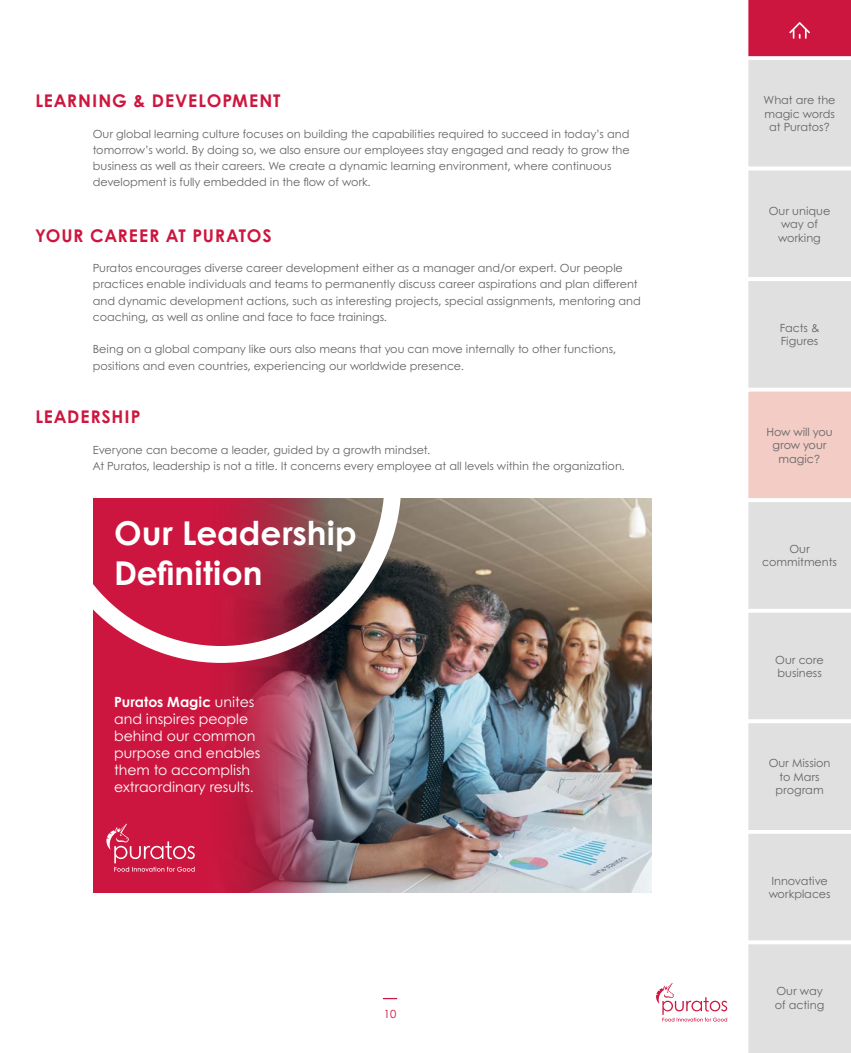
<style>
.page{position:relative;width:851px;height:1053px;background:#fff}
.page>*{position:absolute;margin:0;border:0;box-sizing:border-box;transform-origin:0 0}
.t1{font:700 32.88px/39.4px "Century Gothic";color:#fff}
.t2{font:700 17.5px "Century Gothic";letter-spacing:.055em;color:#cd163f}
.t3{font:14.12px/16.9px "Century Gothic";color:#fff}
.t4{font:11.25px/13.5px "Century Gothic";color:#636466}
.t5{font:11.25px "Century Gothic";color:#cd163f}
.s1{font-weight:700}
</style>
<div class="page">
<div style="left:93px;top:498px;width:558px;height:394px;background:#cd163f"></div>
<img style="left:225px;top:498px;width:426px;height:394px">
<svg style="left:93px;top:498px;width:308px;height:165px"></svg>
<svg style="left:106px;top:823px;width:89px;height:48px"></svg>
<svg style="left:383px;top:998px;width:14px;height:1px"></svg>
<svg style="left:656px;top:983px;width:71px;height:38px"></svg>
<div style="left:748px;top:0;width:102px;height:56px;background:#cd163f"></div>
<svg style="left:789px;top:22px;width:20px;height:17px"></svg>
<svg style="left:748px;top:56px;width:102px;height:996px;background:#e3dfde"></svg>
<h2 class="t2" style="left:35px;top:89px;width:246px">LEARNING &amp; DEVELOPMENT</h2>
<p class="t4" style="left:93px;top:125px;width:538px;line-height:16.2px">Our global learning culture focuses on building the capabilities required to succeed in today’s and tomorrow’s world. By doing so, we also ensure our employees stay engaged and ready to grow the business as well as their careers. We create a dynamic learning environment, where continuous development is fully embedded in the flow of work.</p>
<h2 class="t2" style="left:35px;top:224px;width:237px">YOUR CAREER AT PURATOS</h2>
<p class="t4" style="left:93px;top:260px;width:549px;line-height:16.2px">Puratos encourages diverse career development either as a manager and/or expert. Our people practices enable individuals and teams to permanently discuss career aspirations and plan different and dynamic development actions, such as interesting projects, special assignments, mentoring and coaching, as well as online and face to face trainings.</p>
<p class="t4" style="left:93px;top:341px;width:524px;line-height:16.2px">Being on a global company like ours also means that you can move internally to other functions, positions and even countries, experiencing our worldwide presence.</p>
<h2 class="t2" style="left:35px;top:405px;width:106px">LEADERSHIP</h2>
<p class="t4" style="left:93px;top:441px;width:533px;line-height:16.2px">Everyone can become a leader, guided by a growth mindset.<br>At Puratos, leadership is not a title. It concerns every employee at all levels within the organization.</p>
<h1 class="t1" style="left:114px;top:512px;width:244px">Our Leadership<br>Definition</h1>
<p class="t3" style="left:114px;top:693px;width:148px"><span class="s1">Puratos Magic</span> unites and inspires people behind our common purpose and enables them to accomplish extraordinary results.</p>
<p class="t5" style="left:383px;top:1006px;width:14px">10</p>
<p class="t4" style="left:763px;top:93px;width:74px;text-align:center">What are the magic words at Puratos?</p>
<p class="t4" style="left:768px;top:203px;width:63px;text-align:center">Our unique way of working</p>
<p class="t4" style="left:779px;top:321px;width:41px">Facts &amp;<br>Figures</p>
<p class="t4" style="left:766px;top:424px;width:68px;text-align:center">How will you grow your magic?</p>
<p class="t4" style="left:762px;top:542px;width:76px;text-align:center">Our commitments</p>
<p class="t4" style="left:775px;top:652px;width:50px">Our core business</p>
<p class="t4" style="left:768px;top:756px;width:63px;text-align:center">Our Mission to Mars program</p>
<p class="t4" style="left:768px;top:873px;width:63px">Innovative workplaces</p>
<p class="t4" style="left:774px;top:984px;width:51px">Our way of acting</p>
</div>
